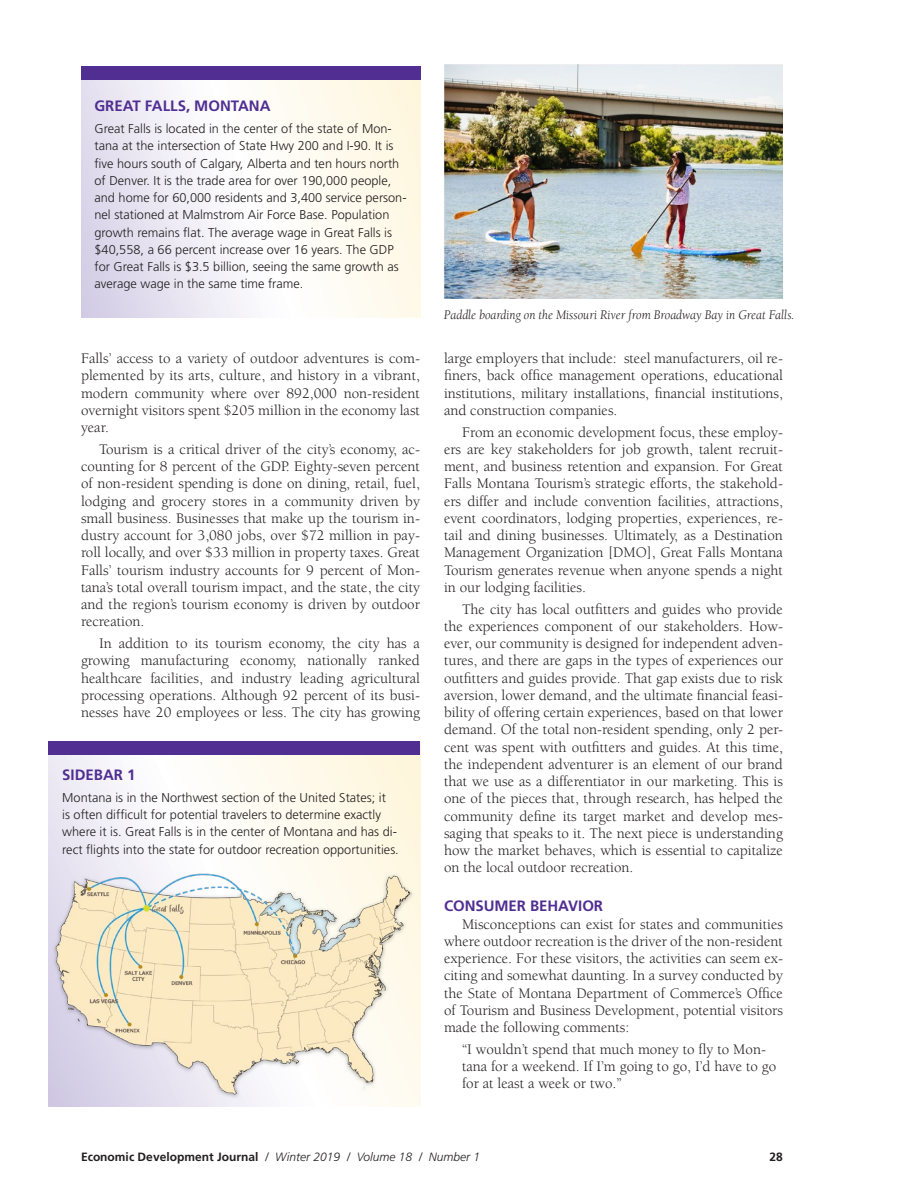
<style>
.page{position:relative;width:918px;height:1188px;background:#fff}
.page>*{position:absolute;margin:0;border:0;box-sizing:border-box;transform-origin:0 0}
.Body_Copy{font:15px/17.2px "Berkeley";color:#231f20;text-align:justify}
.Body_Copy_Bullets{font:15px/17.2px "Berkeley";color:#231f20}
.Sidebar_Head{font:700 15px "Frutiger";color:#502e92}
.Subhead_1{font:700 15px "Frutiger";letter-spacing:-.005em;color:#502e92}
.Photo_Captions-itali{font:italic 13.5px "Berkeley";color:#231f20;scale:.95 1}
.Sidebar_text{font:300 12.75px/17.2px "Frutiger";color:#231f20}
.t1{font:italic 300 12px "Frutiger";color:#231f20}
.t2{font:700 12px "Frutiger";color:#231f20}
.s1{font-weight:700;font-style:normal}
</style>
<div class="page">
<svg style="left:81px;top:80px;width:339px;height:238px"></svg>
<div style="left:81px;top:66px;width:339px;height:14px;background:#502e92"></div>
<div style="left:49px;top:742px;width:371px;height:364px;background:linear-gradient(to right,#f2f2ff,#fffce3)"></div>
<div style="left:49px;top:741px;width:371px;height:14px;background:#502e92"></div>
<img style="left:48px;top:858px;width:372px;height:249px">
<img style="left:444px;top:65px;width:339px;height:233px">
<p class="Sidebar_Head" style="left:94px;top:97px;width:178px">GREAT FALLS, MONTANA</p>
<p class="Sidebar_text" style="left:94px;top:120px;width:314px">Great Falls is located in the center of the state of Mon&shy;tana at the intersection of State Hwy 200 and I-90. It is five hours south of Calgary, Alberta and ten hours north of Denver. It is the trade area for over 190,000 people, and home for 60,000 residents and 3,400 service person&shy;nel stationed at Malmstrom Air Force Base. Population growth remains flat. The average wage in Great Falls is $40,558, a 66 percent increase over 16 years. The GDP for Great Falls is $3.5 billion, seeing the same growth as average wage in the same time frame.</p>
<p class="Body_Copy" style="left:81px;top:350px;width:341px">Falls’ access to a variety of outdoor adventures is com&shy;plemented by its arts, culture, and history in a vibrant, modern community where over 892,000 non-resident overnight visitors spent $205 million in the economy last year.</p>
<p class="Body_Copy" style="left:81px;top:441px;width:341px;text-indent:18px">Tourism is a critical driver of the city’s economy, ac&shy;counting for 8 percent of the GDP. Eighty-seven percent of non-resident spending is done on dining, retail, fuel, lodging and grocery stores in a community driven by small business. Businesses that make up the tourism in&shy;dustry account for 3,080 jobs, over $72 million in pay&shy;roll locally, and over $33 million in property taxes. Great Falls’ tourism industry accounts for 9 percent of Mon&shy;tana’s total overall tourism impact, and the state, the city and the region’s tourism economy is driven by outdoor recreation.</p>
<p class="Body_Copy" style="left:81px;top:635px;width:341px;text-indent:18px">In addition to its tourism economy, the city has a growing manufacturing economy, nationally ranked healthcare facilities, and industry leading agricultural processing operations. Although 92 percent of its busi&shy;nesses have 20 employees or less. The city has growing</p>
<p class="Sidebar_Head" style="left:62px;top:766px;width:75px">SIDEBAR 1</p>
<p class="Sidebar_text" style="left:62px;top:789px;width:338px">Montana is in the Northwest section of the United States; it<br>is often difficult for potential travelers to determine exactly where it is. Great Falls is in the center of Montana and has di&shy;rect flights into the state for outdoor recreation opportunities.</p>
<p class="Photo_Captions-itali" style="left:444px;top:308px;width:371px">Paddle boarding on the Missouri River from Broadway Bay in Great Falls.</p>
<p class="Body_Copy" style="left:444px;top:350px;width:341px">large employers that include: steel manufacturers, oil re&shy;finers, back office management operations, educational institutions, military installations, financial institutions, and construction companies.</p>
<p class="Body_Copy" style="left:444px;top:424px;width:341px;text-indent:18px">From an economic development focus, these employ&shy;ers are key stakeholders for job growth, talent recruit&shy;ment, and business retention and expansion. For Great Falls Montana Tourism’s strategic efforts, the stakehold&shy;ers differ and include convention facilities, attractions, event coordinators, lodging properties, experiences, re&shy;tail and dining businesses. Ultimately, as a Destination Management Organization [DMO], Great Falls Montana Tourism generates revenue when anyone spends a night in our lodging facilities.</p>
<p class="Body_Copy" style="left:444px;top:601px;width:341px;text-indent:18px">The city has local outfitters and guides who provide the experiences component of our stakeholders. How&shy;ever, our community is designed for independent adven&shy;tures, and there are gaps in the types of experiences our outfitters and guides provide. That gap exists due to risk aversion, lower demand, and the ultimate financial feasi&shy;bility of offering certain experiences, based on that lower demand. Of the total non-resident spending, only 2 per&shy;cent was spent with outfitters and guides. At this time, the independent adventurer is an element of our brand that we use as a differentiator in our marketing. This is one of the pieces that, through research, has helped the community define its target market and develop mes&shy;saging that speaks to it. The next piece is understanding how the market behaves, which is essential to capitalize on the local outdoor recreation.</p>
<p class="Subhead_1" style="left:444px;top:897px;width:161px">CONSUMER BEHAVIOR</p>
<p class="Body_Copy" style="left:444px;top:916px;width:341px;text-indent:18px">Misconceptions can exist for states and communities where outdoor recreation is the driver of the non-resident experience. For these visitors, the activities can seem ex&shy;citing and somewhat daunting. In a survey conducted by the State of Montana Department of Commerce’s Office of Tourism and Business Development, potential visitors made the following comments:</p>
<p class="Body_Copy_Bullets" style="left:462px;top:1041px;width:316px">“I wouldn’t spend that much money to fly to Mon&shy;tana for a weekend. If I’m going to go, I’d have to go for at least a week or two.”</p>
<p class="t1" style="left:81px;top:1150px;width:401px"><span class="s1">Economic Development Journal</span> / Winter 2019 / Volume 18 / Number 1</p>
<p class="t2" style="left:770px;top:1150px;width:15px">28</p>
</div>
